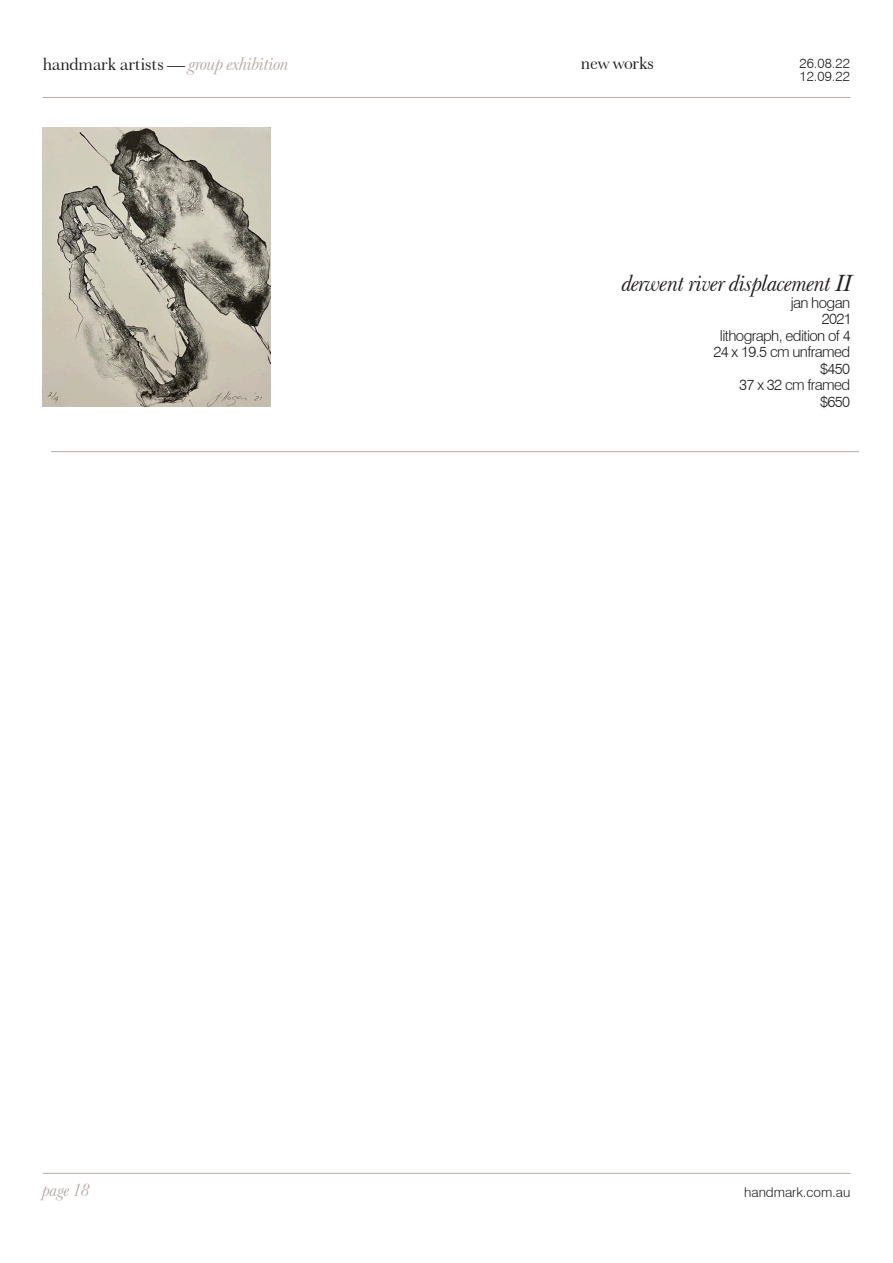
<style>
.page{position:relative;width:893px;height:1263px;background:#fff}
.page>*{position:absolute;margin:0;border:0;box-sizing:border-box;transform-origin:0 0}
.t1{font:italic 24px "Baskerville No 2 BT";letter-spacing:-.04em;color:#231f20}
.t2{font:18px "Baskerville No 2 BT";letter-spacing:-.04em;color:#231f20}
.t3{font:italic 18px "Baskerville No 2 BT";letter-spacing:-.04em;color:#b6aca7}
.t4{font:300 15px/16.5px "Swiss 721 BT";letter-spacing:-.04em;color:#231f20;text-align:right}
.t5{font:300 13.5px/13.5px "Swiss 721 BT";color:#231f20}
.s1{font-style:italic;font-size:18.75px;color:#b6aca7}
</style>
<div class="page">
<hr style="left:43px;top:97px;width:807px;height:1px;background:#b6aca7">
<hr style="left:43px;top:1173px;width:807px;height:1px;background:#b6aca7">
<hr style="left:51px;top:451px;width:808px;height:1px;background:#b6aca7">
<img style="left:42px;top:128px;width:228px;height:279px">
<p class="t2" style="left:43px;top:52px;width:248px">handmark artists — <span class="s1">group exhibition</span></p>
<p class="t2" style="left:580px;top:52px;width:75px">new works</p>
<p class="t5" style="left:800px;top:56px;width:52px">26.08.22<br>12.09.22</p>
<p class="t1" style="left:622px;top:269px;width:232px">derwent river displacement II</p>
<p class="t4" style="left:713px;top:294px;width:140px">jan hogan<br>2021<br>lithograph, edition of 4<br>24 x 19.5 cm unframed $450<br>37 x 32 cm framed $650</p>
<p class="t3" style="left:43px;top:1179px;width:49px">page 18</p>
<p class="t5" style="left:744px;top:1185px;width:108px">handmark.com.au</p>
</div>
